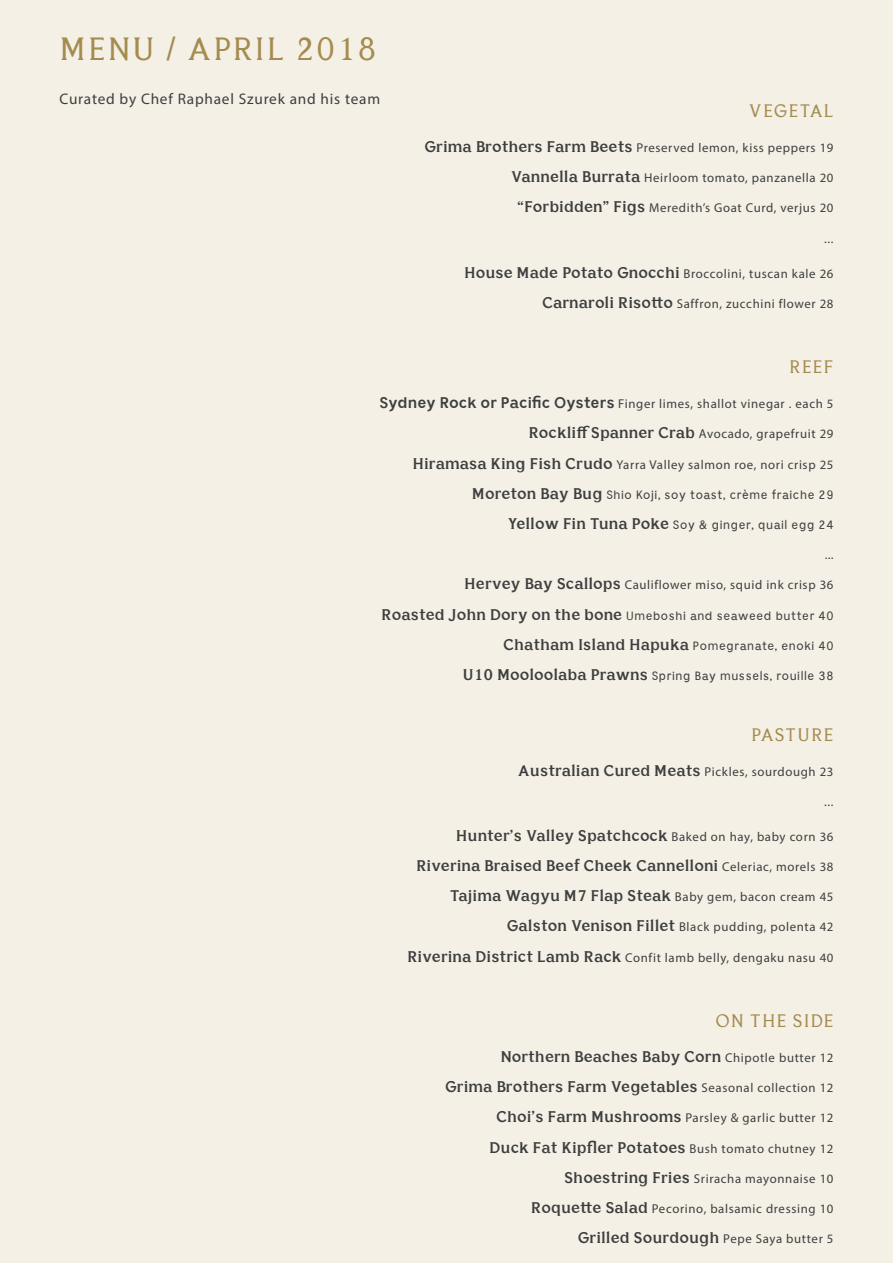
<style>
.page{position:relative;width:893px;height:1263px;background:#f4f0e6}
.page>*{position:absolute;margin:0;border:0;box-sizing:border-box;transform-origin:0 0}
.t1{font:31.95px "Bianco Serif New";letter-spacing:.05em;color:#a48b4e}
.t2{font:18px "Bianco Serif New";letter-spacing:.05em;color:#a48b4e}
.t3{font:700 15.45px "Bianco Serif New";color:#3e3e3f}
.t4{font:15.3px "Myriad Pro";letter-spacing:.05em;color:#3e3e3f}
.t5{font:12.75px "Myriad Pro";letter-spacing:.05em;color:#3e3e3f}
.t6{font:12px "Bianco Sans New";letter-spacing:.05em;color:#3e3e3f}
.s1{font-family:"Bianco Serif New";font-weight:700;font-size:15.45px}
.s2{font-family:"Bianco Sans New";font-weight:700;font-size:15.45px}
.s3{font-family:"Bianco Sans New";font-weight:400;font-size:12px}
.s4{font-family:"Myriad Pro";font-weight:400;font-size:12.75px}
</style>
<div class="page">
<p class="t1" style="left:60px;top:29px;width:319px">MENU / APRIL 2018</p>
<p class="t4" style="left:60px;top:89px;width:322px">Curated by Chef Raphael Szurek and his team</p>
<p class="t2" style="left:749px;top:100px;width:86px">VEGETAL</p>
<p class="t5" style="left:424px;top:140px;width:410px"><span class="s1">Grima Brothers Farm Beets</span> Preserved lemon, kiss peppers 19</p>
<p class="t5" style="left:511px;top:170px;width:324px"><span class="s1">Vannella Burrata</span> Heirloom tomato, panzanella 20</p>
<p class="t5" style="left:517px;top:200px;width:317px"><span class="s1">“Forbidden” Figs</span> Meredith’s Goat Curd, verjus 20</p>
<p class="t5" style="left:824px;top:230px;width:11px">...</p>
<p class="t5" style="left:464px;top:266px;width:371px"><span class="s1">House Made Potato Gnocchi</span> Broccolini, tuscan kale 26</p>
<p class="t5" style="left:542px;top:296px;width:293px"><span class="s1">Carnaroli Risotto</span> Saffron, zucchini flower 28</p>
<p class="t2" style="left:789px;top:356px;width:46px">REEF</p>
<p class="t5" style="left:379px;top:396px;width:456px"><span class="s2">Sydney Rock or Pacific Oysters</span> Finger limes, shallot vinegar . each 5</p>
<p class="t5" style="left:528px;top:426px;width:306px"><span class="s1">Rockliff Spanner Crab</span> Avocado, grapefruit 29</p>
<p class="t5" style="left:412px;top:456px;width:422px"><span class="s1">Hiramasa King Fish Crudo</span> Yarra Valley salmon roe, nori crisp 25</p>
<p class="t6" style="left:472px;top:487px;width:363px"><span class="s1">Moreton Bay Bug</span> Shio Koji, soy toast, crème fraiche 29</p>
<p class="t6" style="left:507px;top:517px;width:328px"><span class="s1">Yellow Fin Tuna Poke</span> Soy &amp; ginger, quail egg 24</p>
<p class="t6" style="left:825px;top:548px;width:10px">...</p>
<p class="t5" style="left:464px;top:577px;width:371px"><span class="s1">Hervey Bay Scallops</span> Cauliflower miso, squid ink crisp 36</p>
<p class="t6" style="left:381px;top:608px;width:454px"><span class="s1">Roasted John Dory on the bone</span> Umeboshi and seaweed butter 40</p>
<p class="t3" style="left:503px;top:635px;width:332px">Chatham Island Hapuka <span class="s3">Pomegranate, enoki 40</span></p>
<p class="t6" style="left:462px;top:668px;width:373px"><span class="s1">U10 Mooloolaba Prawns</span> Spring Bay mussels, rouille 38</p>
<p class="t2" style="left:751px;top:723px;width:84px">PASTURE</p>
<p class="t3" style="left:518px;top:761px;width:317px">Australian Cured Meats <span class="s4">Pickles, sourdough 23</span></p>
<p class="t5" style="left:824px;top:794px;width:11px">...</p>
<p class="t3" style="left:456px;top:826px;width:379px">Hunter’s Valley Spatchcock <span class="s4">Baked on hay, baby corn 36</span></p>
<p class="t3" style="left:416px;top:856px;width:419px">Riverina Braised Beef Cheek Cannelloni <span class="s4">Celeriac, morels 38</span></p>
<p class="t3" style="left:450px;top:886px;width:385px">Tajima Wagyu M7 Flap Steak <span class="s4">Baby gem, bacon cream 45</span></p>
<p class="t5" style="left:507px;top:919px;width:328px"><span class="s1">Galston Venison Fillet</span> Black pudding, polenta 42</p>
<p class="t5" style="left:407px;top:949px;width:428px"><span class="s1">Riverina District Lamb Rack</span> Confit lamb belly, dengaku nasu 40</p>
<p class="t2" style="left:715px;top:1009px;width:119px">ON THE SIDE</p>
<p class="t3" style="left:500px;top:1047px;width:335px">Northern Beaches Baby Corn <span class="s4">Chipotle butter 12</span></p>
<p class="t3" style="left:445px;top:1077px;width:390px">Grima Brothers Farm Vegetables <span class="s4">Seasonal collection 12</span></p>
<p class="t5" style="left:496px;top:1110px;width:339px"><span class="s1">Choi’s Farm Mushrooms</span> Parsley &amp; garlic butter 12</p>
<p class="t3" style="left:489px;top:1138px;width:346px">Duck Fat Kipfler Potatoes <span class="s4">Bush tomato chutney 12</span></p>
<p class="t5" style="left:564px;top:1171px;width:271px"><span class="s1">Shoestring Fries</span> Sriracha mayonnaise 10</p>
<p class="t5" style="left:531px;top:1201px;width:304px"><span class="s1">Roquette Salad</span> Pecorino, balsamic dressing 10</p>
<p class="t3" style="left:578px;top:1228px;width:257px">Grilled Sourdough <span class="s4">Pepe Saya butter 5</span></p>
</div>
